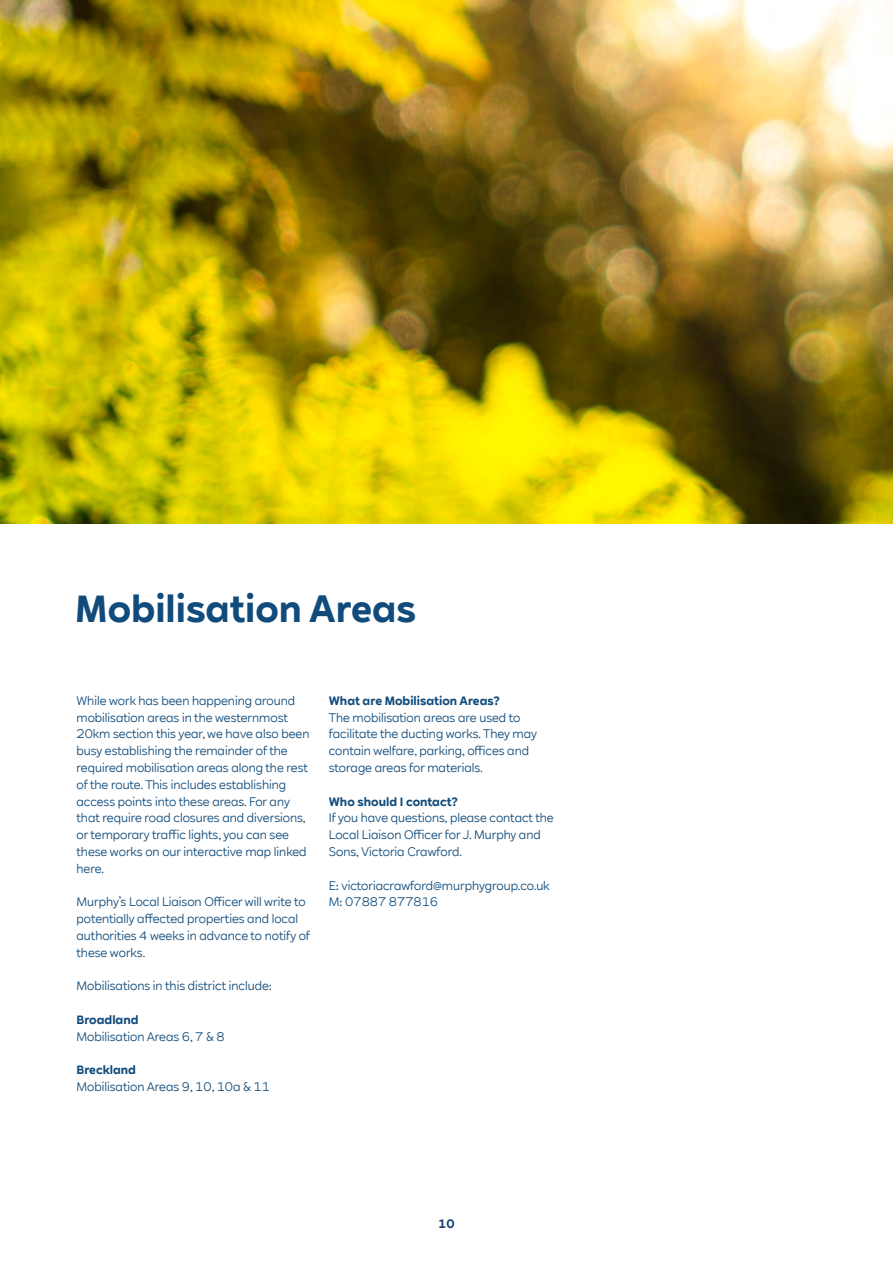
<style>
.page{position:relative;width:893px;height:1263px;background:#fff}
.page>*{position:absolute;margin:0;border:0;box-sizing:border-box;transform-origin:0 0}
.RWE_Headline_White{font:700 37.5px "RWE Sans";color:#104b7b}
.RWE_Headline_White-2{font:12px/16.8px "RWE Sans";color:#104b7b}
.RWE_Headline_White-3{font:700 12px "RWE Sans";color:#104b7b}
.t1{font:700 12px "RWE Sans";color:#1d4477}
</style>
<div class="page">
<img style="left:0;top:0;width:893px;height:523px">
<p class="RWE_Headline_White" style="left:75px;top:585px;width:342px">Mobilisation Areas</p>
<p class="RWE_Headline_White-2" style="left:77px;top:692px;width:234px">While work has been happening around mobilisation areas in the westernmost 20km section this year, we have also been busy establishing the remainder of the required mobilisation areas along the rest of the route. This includes establishing access points into these areas. For any that require road closures and diversions, or temporary traffic lights, you can see these works on our interactive map linked here.</p>
<p class="RWE_Headline_White-2" style="left:77px;top:894px;width:235px">Murphy’s Local Liaison Officer will write to potentially affected properties and local authorities 4 weeks in advance to notify of these works.</p>
<p class="RWE_Headline_White-2" style="left:77px;top:978px;width:197px">Mobilisations in this district include:</p>
<p class="RWE_Headline_White-3" style="left:77px;top:1012px;width:64px">Broadland</p>
<p class="RWE_Headline_White-2" style="left:77px;top:1028px;width:150px">Mobilisation Areas 6, 7 &amp; 8</p>
<p class="RWE_Headline_White-3" style="left:77px;top:1062px;width:61px">Breckland</p>
<p class="RWE_Headline_White-2" style="left:77px;top:1079px;width:195px">Mobilisation Areas 9, 10, 10a &amp; 11</p>
<p class="RWE_Headline_White-3" style="left:329px;top:693px;width:173px">What are Mobilisation Areas?</p>
<p class="RWE_Headline_White-2" style="left:329px;top:709px;width:210px">The mobilisation areas are used to facilitate the ducting works. They may contain welfare, parking, offices and storage areas for materials.</p>
<p class="RWE_Headline_White-3" style="left:329px;top:794px;width:131px">Who should I contact?</p>
<p class="RWE_Headline_White-2" style="left:329px;top:810px;width:226px">If you have questions, please contact the<br>Local Liaison Officer for J. Murphy and<br>Sons, Victoria Crawford.</p>
<p class="RWE_Headline_White-2" style="left:329px;top:877px;width:222px">E: victoriacrawford@murphygroup.co.uk</p>
<p class="RWE_Headline_White-2" style="left:329px;top:894px;width:111px">M: 07887 877816</p>
<p class="t1" style="left:438px;top:1216px;width:18px">10</p>
</div>
